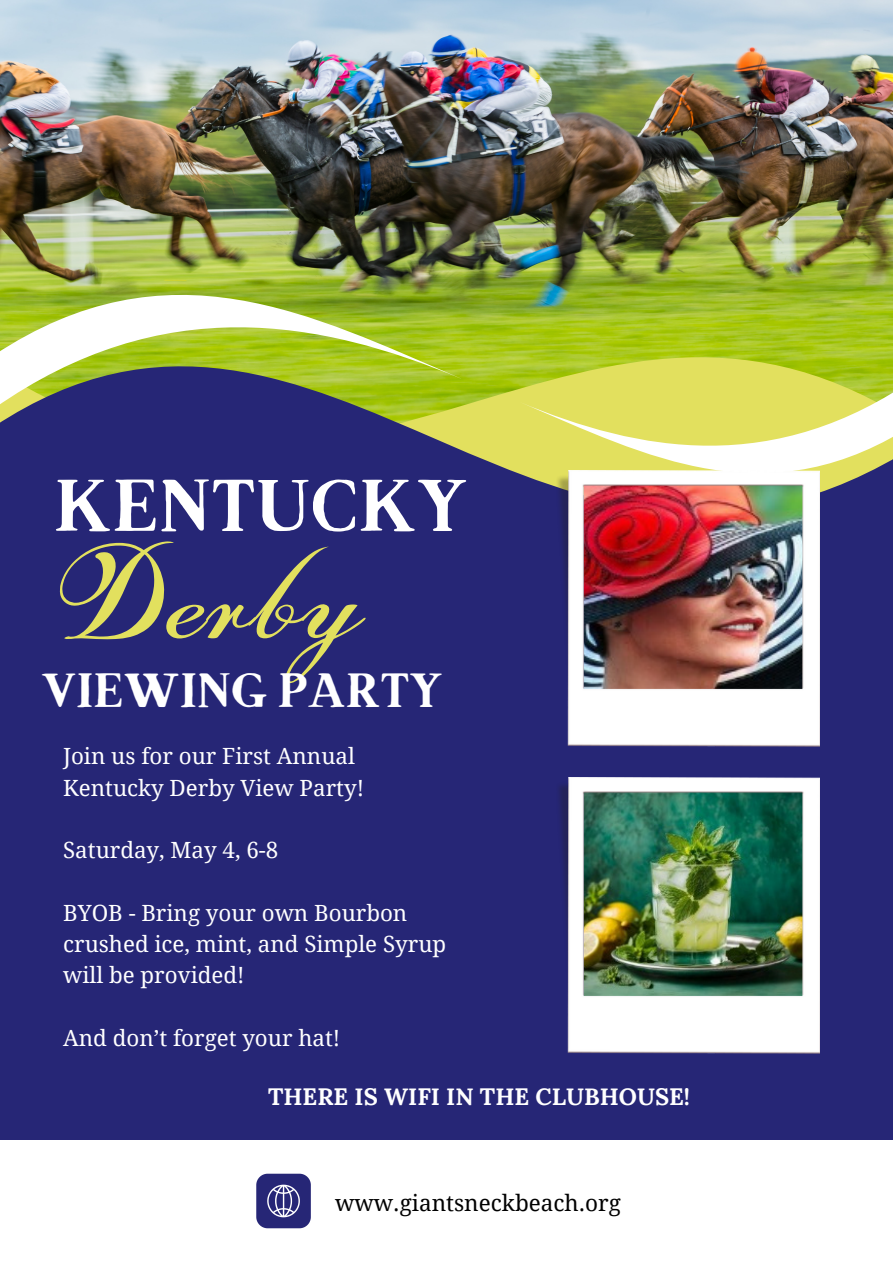
<style>
.page{position:relative;width:893px;height:1263px;background:#262676}
.page>*{position:absolute;margin:0;border:0;box-sizing:border-box;transform-origin:0 0}
.t1{font:147.3px "TS kaew Pet NP";color:#e2e05e}
.t2{font:700 73.95px "Brixton TC";color:#fff}
.t3{font:700 48.45px "Brixton TC";color:#fff}
.t4{font:700 23.7px "Lora";color:#fff}
.t5{font:22.5px "Droid Serif";color:#000}
.t6{font:22.35px "Droid Serif";color:#fff}
</style>
<div class="page">
<img style="left:0;top:0;width:893px;height:206px">
<div style="left:0;top:1140px;width:893px;height:123px;background:#fff"></div>
<img style="left:0;top:206px;width:893px;height:330px">
<img style="left:0;top:240px;width:461px;height:168px">
<svg style="left:519px;top:377px;width:374px;height:143px;background:#d0d080"></svg>
<svg style="left:256px;top:1174px;width:55px;height:54px;background:#46468a"></svg>
<img style="left:556px;top:471px;width:263px;height:276px">
<img style="left:559px;top:778px;width:260px;height:276px">
<p class="t2" style="left:53px;top:479px;width:415px">KENTUCKY</p>
<p class="t1" style="left:54px;top:535px;width:305px">Derby</p>
<p class="t3" style="left:42px;top:673px;width:403px">VIEWING PARTY</p>
<p class="t6" style="left:63px;top:743px;width:293px">Join us for our First Annual</p>
<p class="t6" style="left:63px;top:775px;width:302px">Kentucky Derby View Party!</p>
<h1 class="t6" style="left:63px;top:837px;width:217px">Saturday, May 4, 6-8</h1>
<h3 class="t6" style="left:63px;top:900px;width:346px">BYOB - Bring your own Bourbon</h3>
<p class="t6" style="left:63px;top:931px;width:384px">crushed ice, mint, and Simple Syrup</p>
<p class="t6" style="left:63px;top:962px;width:183px">will be provided!</p>
<p class="t6" style="left:63px;top:1025px;width:279px">And don’t forget your hat!</p>
<h4 class="t4" style="left:268px;top:1081px;width:423px">THERE IS WIFI IN THE CLUBHOUSE!</h4>
<p class="t5" style="left:335px;top:1190px;width:287px">www.giantsneckbeach.org</p>
</div>
